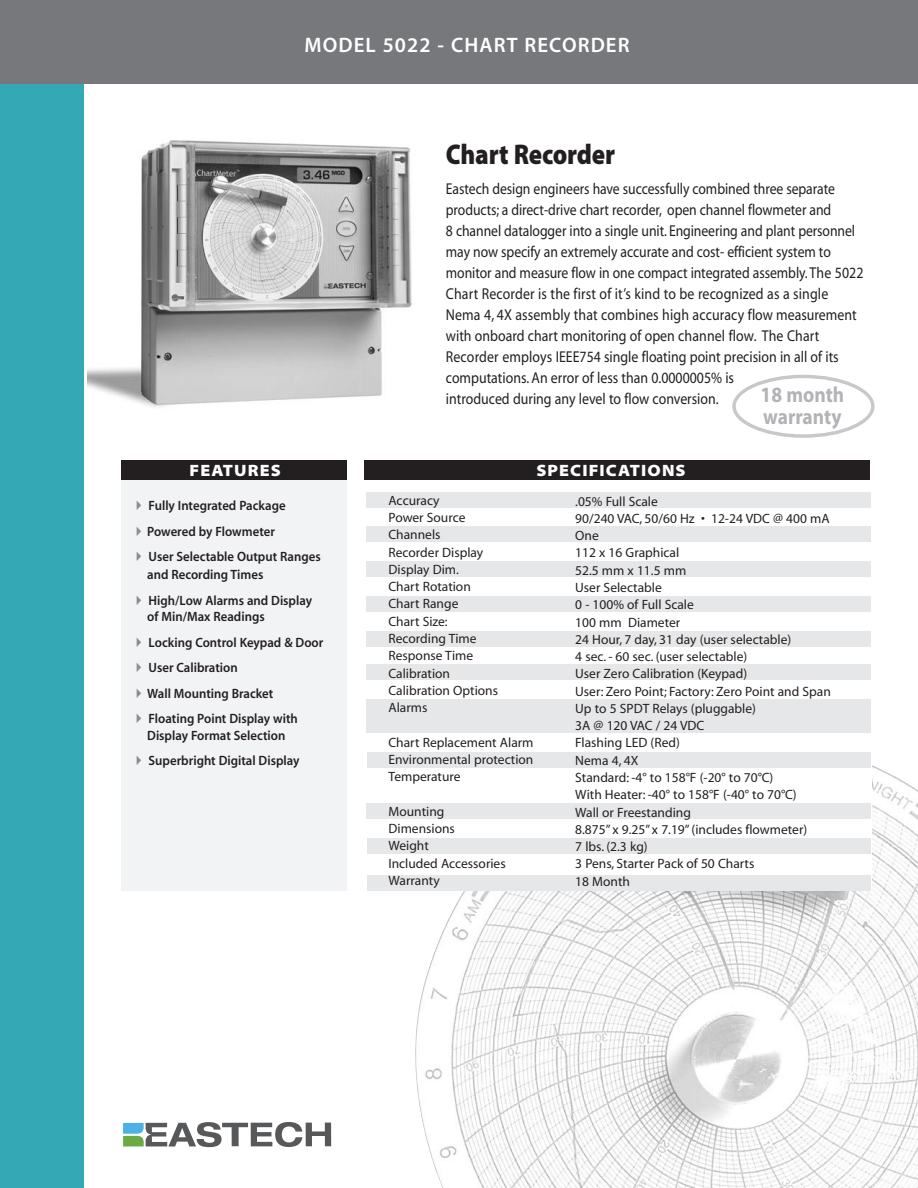
<style>
.page{position:relative;width:918px;height:1188px;background:#fff}
.page>*{position:absolute;margin:0;border:0;box-sizing:border-box;transform-origin:0 0}
.t1{font:28.5px "Myriad MM.830.300";letter-spacing:-.005em;color:#231f20;scale:.87 1}
.t2{font:21.9px/21.6px "Myriad MM.700.600";color:#b2b3b7;scale:.89 1}
.t3{font:21px "Myriad MM.565.600";letter-spacing:.055em;color:#fff}
.t4{font:16.5px "Myriad MM.215.300";letter-spacing:.07em;color:#fff}
.t5{font:15.75px/21px "Myriad MM.400.600";letter-spacing:-.005em;color:#231f20;scale:.87 1}
.t6{font:13.5px/17.2px "Myriad MM.400.600";color:#231f20}
.t7{font:13.5px/16.5px "Myriad MM.565.600";color:#231f20;scale:.95 1}
.s1{color:#8a8c8f}
</style>
<div class="page">
<img style="left:87px;top:140px;width:325px;height:267px">
<div style="left:0;top:48px;width:84px;height:1140px;background:#34a9b5"></div>
<div style="left:0;top:0;width:918px;height:84px;background:#76787b"></div>
<img style="left:415px;top:765px;width:503px;height:423px">
<div style="left:364px;top:461px;width:508px;height:429px;background:#fff"></div>
<div style="left:121px;top:478px;width:226px;height:413px;background:#f2f3f4"></div>
<div style="left:367px;top:492px;width:504px;height:16px;background:#e6e7e9"></div>
<div style="left:367px;top:526px;width:504px;height:16px;background:#e6e7e9"></div>
<div style="left:367px;top:561px;width:504px;height:15px;background:#e6e7e9"></div>
<div style="left:367px;top:596px;width:504px;height:16px;background:#e6e7e9"></div>
<div style="left:367px;top:631px;width:504px;height:16px;background:#e6e7e9"></div>
<div style="left:367px;top:664px;width:504px;height:16px;background:#e6e7e9"></div>
<div style="left:367px;top:752px;width:504px;height:16px;background:#e6e7e9"></div>
<div style="left:367px;top:804px;width:504px;height:15px;background:#e6e7e9"></div>
<div style="left:367px;top:838px;width:504px;height:16px;background:#e6e7e9"></div>
<div style="left:367px;top:875px;width:504px;height:15px;background:#e6e7e9"></div>
<div style="left:367px;top:699px;width:504px;height:34px;background:#e6e7e9"></div>
<div style="left:121px;top:460px;width:225px;height:19px;background:#231f20"></div>
<div style="left:364px;top:461px;width:506px;height:19px;background:#231f20"></div>
<svg style="left:732px;top:375px;width:143px;height:63px"></svg>
<svg style="left:123px;top:1122px;width:208px;height:25px"></svg>
<h3 class="t3" style="left:304px;top:38px;width:327px">MODEL 5022 - CHART RECORDER</h3>
<h1 class="t1" style="left:446px;top:143px;width:196px">Chart Recorder</h1>
<p class="t5" style="left:446px;top:179px;width:482px">Eastech design engineers have successfully combined three separate products; a direct-drive chart recorder, open channel flowmeter and<br>8 channel datalogger into a single unit. Engineering and plant personnel may now specify an extremely accurate and cost- efficient system to monitor and measure flow in one compact integrated assembly. The 5022<br>Chart Recorder is the first of it’s kind to be recognized as a single Nema 4, 4X assembly that combines high accuracy flow measurement with onboard chart monitoring of open channel flow. The Chart Recorder employs IEEE754 single floating point precision in all of its computations. An error of less than 0.0000005% is<br>introduced during any level to flow conversion.</p>
<h2 class="t2" style="left:761px;top:386px;width:96px">18 month warranty</h2>
<p class="t4" style="left:190px;top:464px;width:93px">FEATURES</p>
<p class="t4" style="left:536px;top:464px;width:151px">SPECIFICATIONS</p>
<p class="t7" style="left:131px;top:498px;width:164px"><span class="s1">✔</span> Fully Integrated Package</p>
<p class="t7" style="left:131px;top:524px;width:153px"><span class="s1">✔</span>Powered by Flowmeter</p>
<p class="t7" style="left:147px;top:549px;width:184px;line-height:18px;text-indent:-16px"><span class="s1">✔</span> User Selectable Output Ranges and Recording Times</p>
<p class="t7" style="left:147px;top:593px;width:175px;text-indent:-16px"><span class="s1">✔</span> High/Low Alarms and Display of Min/Max Readings</p>
<p class="t7" style="left:131px;top:635px;width:204px"><span class="s1">✔</span> Locking Control Keypad &amp; Door</p>
<p class="t7" style="left:131px;top:660px;width:113px"><span class="s1">✔</span> User Calibration</p>
<p class="t7" style="left:131px;top:686px;width:151px"><span class="s1">✔</span>Wall Mounting Bracket</p>
<p class="t7" style="left:131px;top:711px;width:177px;text-align:center"><span class="s1">✔</span> Floating Point Display with<br>Display Format Selection</p>
<p class="t7" style="left:131px;top:753px;width:178px"><span class="s1">✔</span> Superbright Digital Display</p>
<p class="t6" style="left:389px;top:493px;width:111px">Accuracy<br>Power Source<br>Channels<br>Recorder Display<br>Display Dim.<br>Chart Rotation<br>Chart Range<br>Chart Size:<br>Recording Time<br>Response Time<br>Calibration<br>Calibration Options<br>Alarms</p>
<p class="t6" style="left:389px;top:735px;width:147px;text-align:justify">Chart Replacement Alarm Environmental protection Temperature</p>
<p class="t6" style="left:389px;top:804px;width:119px">Mounting<br>Dimensions<br>Weight<br>Included Accessories<br>Warranty</p>
<p class="t6" style="left:575px;top:494px;width:257px">.05% Full Scale<br>90/240 VAC, 50/60 Hz • 12-24 VDC @ 400 mA<br>One<br>112 x 16 Graphical<br>52.5 mm x 11.5 mm<br>User Selectable<br>0 - 100% of Full Scale<br>100 mm Diameter<br>24 Hour, 7 day, 31 day (user selectable)<br>4 sec. - 60 sec. (user selectable)<br>User Zero Calibration (Keypad)<br>User: Zero Point; Factory: Zero Point and Span<br>Up to 5 SPDT Relays (pluggable)<br>3A @ 120 VAC / 24 VDC<br>Flashing LED (Red)<br>Nema 4, 4X<br>Standard: -4° to 158°F (-20° to 70°C)<br>With Heater: -40° to 158°F (-40° to 70°C)<br>Wall or Freestanding<br>8.875” x 9.25” x 7.19” (includes flowmeter)<br>7 lbs. (2.3 kg)<br>3 Pens, Starter Pack of 50 Charts<br>18 Month</p>
</div>
